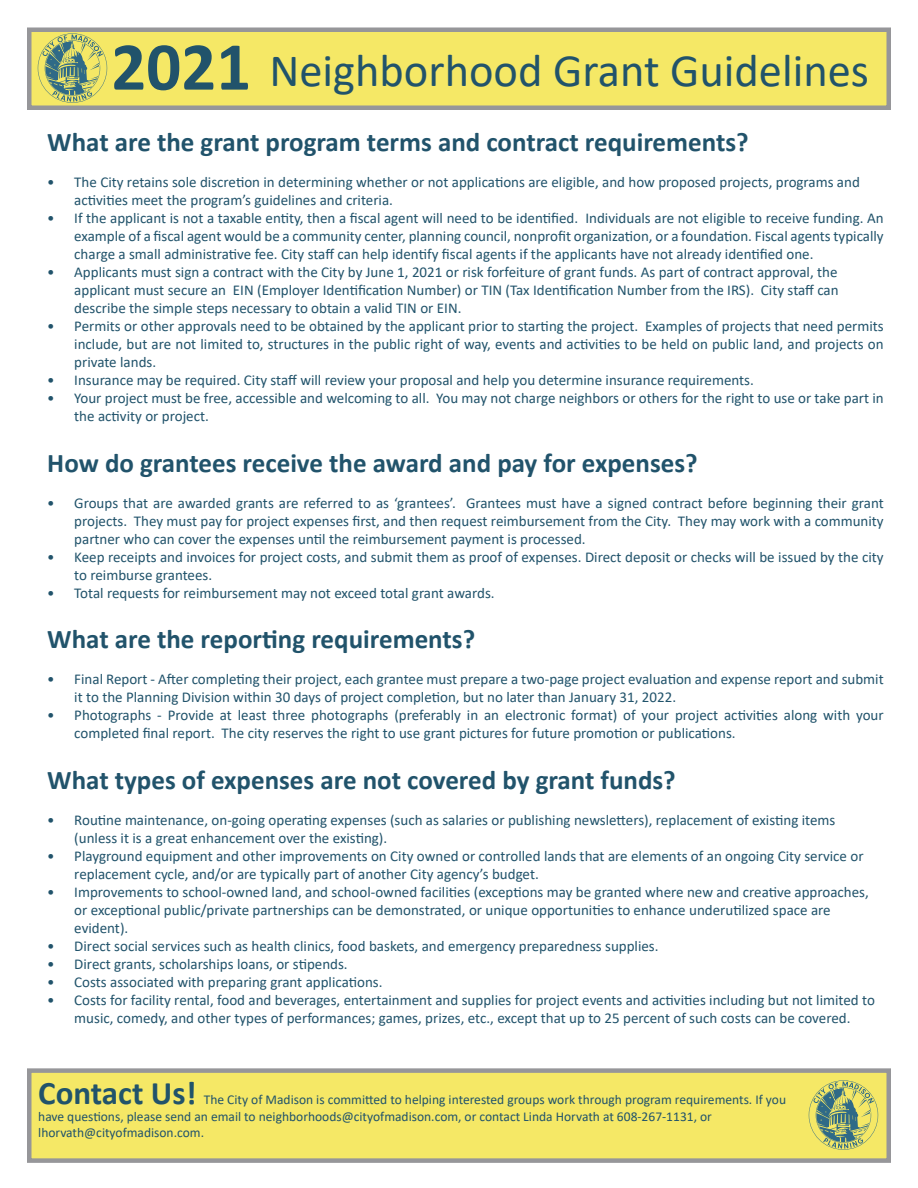
<style>
.page{position:relative;width:918px;height:1188px;background:#fff}
.page>*{position:absolute;margin:0;border:0;box-sizing:border-box;transform-origin:0 0}
.t1{font:700 69px "Calibri";color:#21536b}
.t2{font:46.5px "Calibri";color:#21536b}
.t3{font:700 33px "Calibri";color:#21536b}
.t4{font:700 27px "Calibri";color:#21536b}
.t5{font:15px/18px "Calibri";color:#21536b}
.t6{font:13.5px "Calibri";color:#21536b}
</style>
<div class="page">
<div style="left:29px;top:30px;width:860px;height:78px;background:#f5e866"></div>
<div style="left:27px;top:27px;width:864px;height:83px;border:4px solid #969699"></div>
<svg style="left:38px;top:33px;width:69px;height:70px"></svg>
<div style="left:29px;top:1071px;width:860px;height:90px;background:#f5e866"></div>
<div style="left:27px;top:1068px;width:864px;height:95px;border:4px solid #969699"></div>
<svg style="left:809px;top:1080px;width:69px;height:70px"></svg>
<p class="t1" style="left:111px;top:18px;width:141px">2021</p>
<p class="t2" style="left:269px;top:39px;width:601px">Neighborhood Grant Guidelines</p>
<p class="t4" style="left:47px;top:123px;width:703px">What are the grant program terms and contract requirements?</p>
<p class="t5" style="left:74px;top:173px;width:787px;text-indent:-27px">• The City retains sole discretion in determining whether or not applications are eligible, and how proposed projects, programs and activities meet the program’s guidelines and criteria.</p>
<p class="t5" style="left:74px;top:209px;width:811px;text-align:justify;text-indent:-27px">• If the applicant is not a taxable entity, then a fiscal agent will need to be identified. Individuals are not eligible to receive funding. An example of a fiscal agent would be a community center, planning council, nonprofit organization, or a foundation. Fiscal agents typically charge a small administrative fee. City staff can help identify fiscal agents if the applicants have not already identified one.</p>
<p class="t5" style="left:47px;top:263px;width:792px">• Applicants must sign a contract with the City by June 1, 2021 or risk forfeiture of grant funds. As part of contract approval, the</p>
<p class="t5" style="left:74px;top:281px;width:766px">applicant must secure an EIN (Employer Identification Number) or TIN (Tax Identification Number from the IRS). City staff can</p>
<p class="t5" style="left:74px;top:299px;width:389px">describe the simple steps necessary to obtain a valid TIN or EIN.</p>
<p class="t5" style="left:74px;top:317px;width:811px;text-align:justify;text-indent:-27px">• Permits or other approvals need to be obtained by the applicant prior to starting the project. Examples of projects that need permits include, but are not limited to, structures in the public right of way, events and activities to be held on public land, and projects on private lands.</p>
<p class="t5" style="left:47px;top:371px;width:708px">• Insurance may be required. City staff will review your proposal and help you determine insurance requirements.</p>
<p class="t5" style="left:74px;top:389px;width:811px;text-indent:-27px">• Your project must be free, accessible and welcoming to all. You may not charge neighbors or others for the right to use or take part in the activity or project.</p>
<p class="t4" style="left:47px;top:444px;width:652px">How do grantees receive the award and pay for expenses?</p>
<p class="t5" style="left:74px;top:494px;width:811px;text-align:justify;text-indent:-27px">• Groups that are awarded grants are referred to as ‘grantees’. Grantees must have a signed contract before beginning their grant projects. They must pay for project expenses first, and then request reimbursement from the City. They may work with a community partner who can cover the expenses until the reimbursement payment is processed.</p>
<p class="t5" style="left:74px;top:548px;width:811px;text-indent:-27px">• Keep receipts and invoices for project costs, and submit them as proof of expenses. Direct deposit or checks will be issued by the city to reimburse grantees.</p>
<p class="t5" style="left:47px;top:584px;width:449px">• Total requests for reimbursement may not exceed total grant awards.</p>
<p class="t4" style="left:47px;top:620px;width:429px">What are the reporting requirements?</p>
<p class="t5" style="left:74px;top:670px;width:811px;text-indent:-27px">• Final Report - After completing their project, each grantee must prepare a two-page project evaluation and expense report and submit it to the Planning Division within 30 days of project completion, but no later than January 31, 2022.</p>
<p class="t5" style="left:74px;top:706px;width:811px;text-indent:-27px">• Photographs - Provide at least three photographs (preferably in an electronic format) of your project activities along with your completed final report. The city reserves the right to use grant pictures for future promotion or publications.</p>
<p class="t4" style="left:47px;top:761px;width:630px">What types of expenses are not covered by grant funds?</p>
<p class="t5" style="left:47px;top:810px;width:790px">• Routine maintenance, on-going operating expenses (such as salaries or publishing newsletters), replacement of existing items</p>
<p class="t5" style="left:74px;top:828px;width:315px">(unless it is a great enhancement over the existing).</p>
<p class="t5" style="left:74px;top:846px;width:791px;text-indent:-27px">• Playground equipment and other improvements on City owned or controlled lands that are elements of an ongoing City service or replacement cycle, and/or are typically part of another City agency’s budget.</p>
<p class="t5" style="left:74px;top:882px;width:796px;text-indent:-27px">• Improvements to school-owned land, and school-owned facilities (exceptions may be granted where new and creative approaches, or exceptional public/private partnerships can be demonstrated, or unique opportunities to enhance underutilized space are</p>
<p class="t5" style="left:74px;top:918px;width:56px">evident).</p>
<p class="t5" style="left:47px;top:936px;width:613px">• Direct social services such as health clinics, food baskets, and emergency preparedness supplies.</p>
<p class="t5" style="left:47px;top:954px;width:302px">• Direct grants, scholarships loans, or stipends.</p>
<p class="t5" style="left:47px;top:972px;width:337px">• Costs associated with preparing grant applications.</p>
<p class="t5" style="left:47px;top:990px;width:829px;text-align:center">• Costs for facility rental, food and beverages, entertainment and supplies for project events and activities including but not limited to music, comedy, and other types of performances; games, prizes, etc., except that up to 25 percent of such costs can be covered.</p>
<p class="t3" style="left:38px;top:1070px;width:160px">Contact Us!</p>
<p class="t6" style="left:204px;top:1091px;width:584px">The City of Madison is committed to helping interested groups work through program requirements. If you</p>
<p class="t6" style="left:38px;top:1107px;width:675px">have questions, please send an email to neighborhoods@cityofmadison.com, or contact Linda Horvath at 608-267-1131, or</p>
<p class="t6" style="left:38px;top:1123px;width:167px">lhorvath@cityofmadison.com.</p>
</div>
